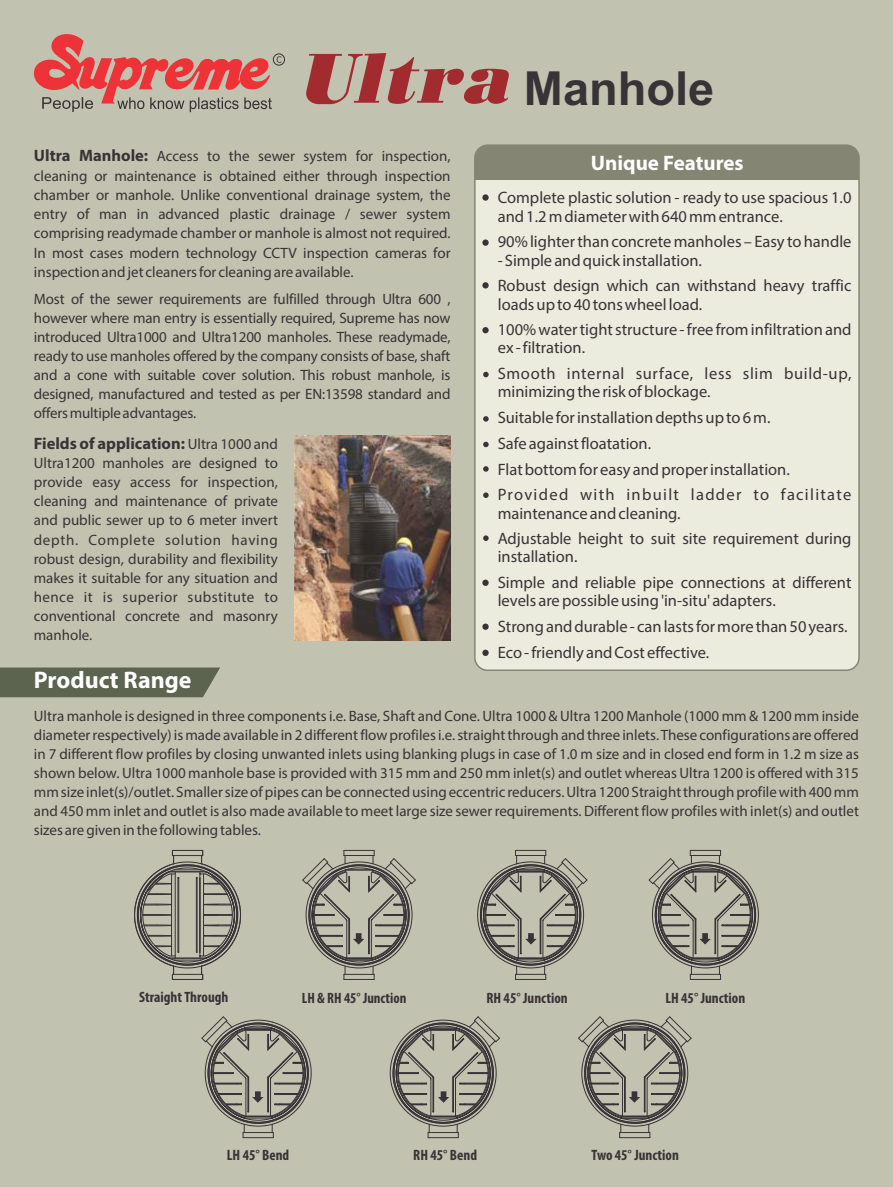
<style>
.page{position:relative;width:893px;height:1187px;background:#fff}
.page>*{position:absolute;margin:0;border:0;box-sizing:border-box;transform-origin:0 0}
.t1{font:700 46.95px "Arial";color:#383336}
.t2{font:700 24px "Myriad Pro";color:#fff}
.t3{font:700 21px "Myriad Pro";color:#fff}
.t4{font:16.5px/25.7px "Myriad Pro";color:#383336}
.t5{font:16.5px/25.7px "Myriad Pro";letter-spacing:.04em;color:#383336}
.t6{font:700 16.5px "Myriad Pro";color:#383336}
.t7{font:16.5px "Myriad Pro";letter-spacing:.08em;color:#383336}
.t8{font:15px/19px "Myriad Pro";color:#383336;text-align:justify}
.t9{font:700 condensed 15px "Myriad Pro";color:#383336}
.s1{font-weight:700;font-size:16.5px}
.s2{font-weight:400;font-size:15px}
</style>
<div class="page">
<div style="left:0;top:0;width:893px;height:1186px;background:#c2c2b0"></div>
<svg style="left:134px;top:850px;width:107px;height:129px"></svg>
<hr style="left:344px;top:849px;width:30px;height:1px;background:#383336">
<svg style="left:302px;top:850px;width:114px;height:129px"></svg>
<hr style="left:620px;top:1137px;width:30px;height:1px;background:#383336">
<svg style="left:578px;top:1016px;width:114px;height:121px"></svg>
<div style="left:273px;top:53px;width:12px;height:13px;border:1px solid #383336;border-radius:50%"></div>
<svg style="left:33px;top:34px;width:248px;height:78px"></svg>
<svg style="left:306px;top:53px;width:203px;height:51px"></svg>
<img style="left:294px;top:436px;width:157px;height:204px">
<svg style="left:0;top:667px;width:220px;height:30px;background:#616854"></svg>
<div style="left:475px;top:145px;width:384px;height:525px;background:#ebebde;border-radius:13px"></div>
<div style="left:475px;top:145px;width:384px;height:35px;background:#858573"></div>
<div style="left:474px;top:144px;width:386px;height:527px;border:2px solid #858573;border-radius:13px"></div>
<svg style="left:482px;top:194px;width:7px;height:7px"></svg>
<svg style="left:482px;top:239px;width:7px;height:7px"></svg>
<div style="left:482px;top:282px;width:7px;height:6px;background:#383336;border-radius:50%"></div>
<div style="left:482px;top:327px;width:7px;height:6px;background:#383336;border-radius:50%"></div>
<svg style="left:483px;top:372px;width:6px;height:5px"></svg>
<svg style="left:483px;top:416px;width:6px;height:5px"></svg>
<svg style="left:483px;top:441px;width:6px;height:6px"></svg>
<svg style="left:483px;top:466px;width:6px;height:5px"></svg>
<svg style="left:483px;top:492px;width:6px;height:6px"></svg>
<svg style="left:483px;top:535px;width:6px;height:6px"></svg>
<div style="left:482px;top:579px;width:7px;height:7px;background:#383336;border-radius:50%"></div>
<div style="left:482px;top:623px;width:7px;height:7px;background:#383336;border-radius:50%"></div>
<div style="left:482px;top:649px;width:7px;height:7px;background:#383336;border-radius:50%"></div>
<hr style="left:243px;top:1137px;width:30px;height:1px;background:#383336">
<svg style="left:201px;top:1016px;width:111px;height:121px"></svg>
<hr style="left:428px;top:1137px;width:30px;height:1px;background:#383336">
<svg style="left:389px;top:1016px;width:111px;height:121px"></svg>
<hr style="left:515px;top:849px;width:31px;height:1px;background:#383336">
<svg style="left:477px;top:850px;width:111px;height:129px"></svg>
<hr style="left:690px;top:849px;width:30px;height:1px;background:#383336">
<svg style="left:648px;top:850px;width:111px;height:129px"></svg>
<p class="t8" style="left:34px;top:148px;width:418px"><span class="s1">Ultra Manhole:</span> Access to the sewer system for inspection, cleaning or maintenance is obtained either through inspection chamber or manhole. Unlike conventional drainage system, the entry of man in advanced plastic drainage / sewer system comprising readymade chamber or manhole is almost not required.<br>In most cases modern technology CCTV inspection cameras for inspection and jet cleaners for cleaning are available.</p>
<p class="t8" style="left:34px;top:290px;width:418px">Most of the sewer requirements are fulfilled through Ultra 600 , however where man entry is essentially required, Supreme has now introduced Ultra1000 and Ultra1200 manholes. These readymade, ready to use manholes offered by the company consists of base, shaft and a cone with suitable cover solution. This robust manhole, is designed, manufactured and tested as per EN:13598 standard and offersmultipleadvantages.</p>
<p class="t6" style="left:34px;top:436px;width:246px">Fields of application: <span class="s2">Ultra 1000 and</span></p>
<p class="t8" style="left:34px;top:455px;width:246px">Ultra1200 manholes are designed to provide easy access for inspection, cleaning and maintenance of private and public sewer up to 6 meter invert depth. Complete solution having robust design, durability and flexibility makes it suitable for any situation and hence it is superior substitute to conventional concrete and masonry manhole.</p>
<h2 class="t2" style="left:34px;top:670px;width:159px">Product Range</h2>
<h1 class="t1" style="left:524px;top:70px;width:192px">Manhole</h1>
<h3 class="t3" style="left:591px;top:155px;width:154px">Unique Features</h3>
<p class="t4" style="left:498px;top:190px;width:355px;line-height:18.1px">Complete plastic solution - ready to use spacious 1.0 and 1.2 m diameter with 640 mm entrance.</p>
<p class="t4" style="left:498px;top:230px;width:355px">90% lighter than concrete manholes – Easy to handle</p>
<p class="t4" style="left:498px;top:248px;width:355px">- Simple and quick installation.<br>Robust design which can withstand heavy traffic</p>
<p class="t4" style="left:498px;top:292px;width:355px">loads up to 40 tons wheel load.<br>100% water tight structure - free from infiltration and</p>
<p class="t5" style="left:498px;top:336px;width:355px">ex - filtration.<br>Smooth internal surface, less slim build-up,</p>
<p class="t4" style="left:498px;top:380px;width:294px">minimizing the risk of blockage.<br>Suitable for installation depths up to 6 m.<br>Safe against floatation.<br>Flat bottom for easy and proper installation.<br>Provided with inbuilt ladder to</p>
<p class="t4" style="left:498px;top:501px;width:355px">maintenance and cleaning.<br>Adjustable height to suit site requirement during</p>
<p class="t4" style="left:498px;top:545px;width:355px">installation.<br>Simple and reliable pipe connections at different</p>
<p class="t4" style="left:498px;top:589px;width:351px">levels are possible using 'in-situ' adapters.<br>Strong and durable - can lasts for more than 50 years.<br>Eco - friendly and Cost effective.</p>
<p class="t7" style="left:781px;top:488px;width:72px">facilitate</p>
<p class="t8" style="left:34px;top:707px;width:827px">Ultra manhole is designed in three components i.e. Base, Shaft and Cone. Ultra 1000 &amp; Ultra 1200 Manhole (1000 mm &amp; 1200 mm inside diameter respectively) is made available in 2 different flow profiles i.e. straight through and three inlets. These configurations are offered in 7 different flow profiles by closing unwanted inlets using blanking plugs in case of 1.0 m size and in closed end form in 1.2 m size as shown below. Ultra 1000 manhole base is provided with 315 mm and 250 mm inlet(s) and outlet whereas Ultra 1200 is offered with 315 mm size inlet(s)/outlet. Smaller size of pipes can be connected using eccentric reducers. Ultra 1200 Straight through profile with 400 mm and 450 mm inlet and outlet is also made available to meet large size sewer requirements. Different flow profiles with inlet(s) and outlet sizes are given in the following tables.</p>
<p class="t9" style="left:139px;top:991px;width:91px">Straight Through</p>
<p class="t9" style="left:302px;top:991px;width:106px">LH &amp; RH 45° Junction</p>
<p class="t9" style="left:486px;top:991px;width:83px">RH 45° Junction</p>
<p class="t9" style="left:665px;top:991px;width:81px">LH 45° Junction</p>
<p class="t9" style="left:227px;top:1148px;width:64px">LH 45° Bend</p>
<p class="t9" style="left:413px;top:1148px;width:65px">RH 45° Bend</p>
<p class="t9" style="left:591px;top:1148px;width:89px">Two 45° Junction</p>
</div>
